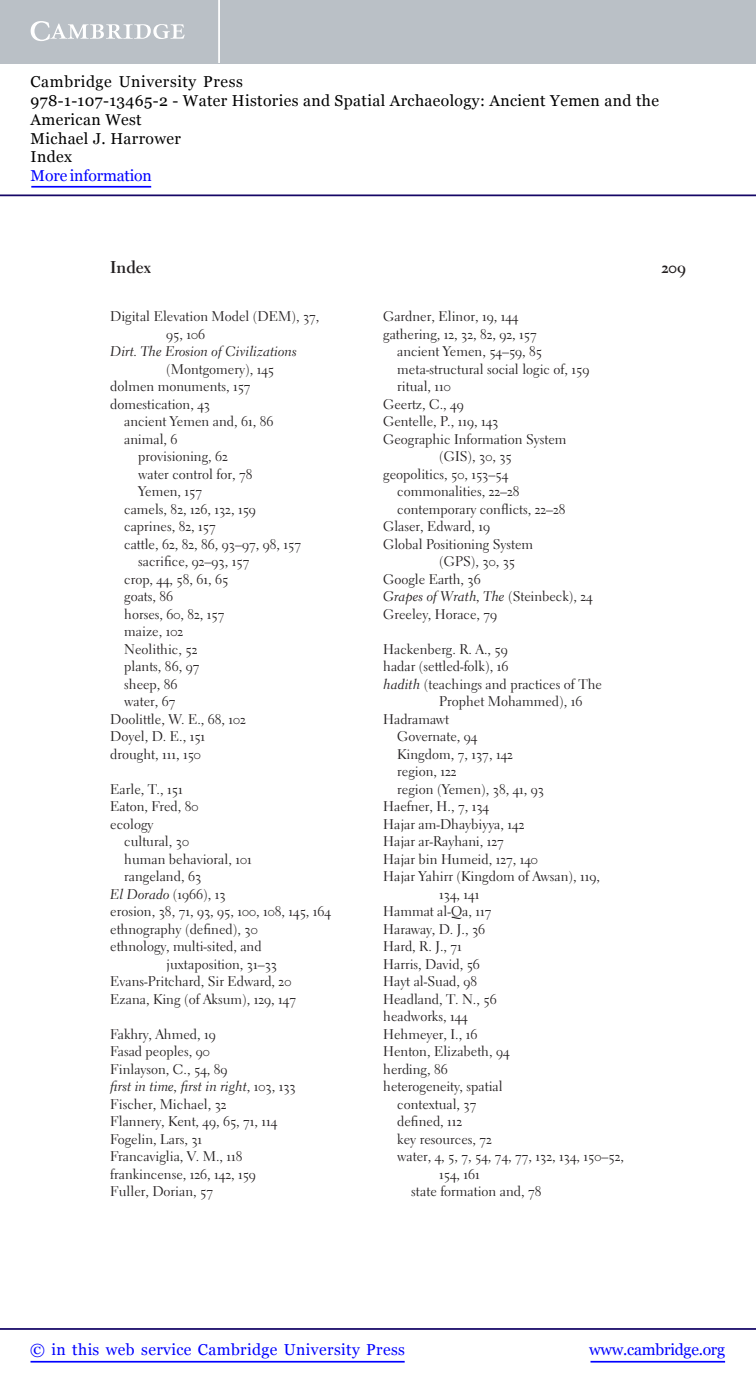
<style>
.page{position:relative;width:756px;height:1388px;background:#fff}
.page>*{position:absolute;margin:0;border:0;box-sizing:border-box;transform-origin:0 0}
.t1{font:700 17.15px "Electra LT Std";color:#231f20}
.t2{font:15.75px/18.7px "Georgia";letter-spacing:.025em;color:#000}
.t3{font:15.75px "Georgia";letter-spacing:.025em;color:#00f}
.t4{font:15.75px "Georgia";letter-spacing:-.015em;color:#00f}
.t5{font:15.75px "Georgia";letter-spacing:-.01em;color:#00f}
.t6{font:14px/17.5px "Electra LT Std";color:#231f20}
.t7{font:14px "Electra LT Std Cursive";color:#231f20}
.s1{font-family:"Electra LT Std Cursive"}
.s2{font-family:"Electra LT Std"}
</style>
<div class="page">
<hr style="left:591px;top:1361px;width:134px;height:1px;background:#00f">
<hr style="left:0;top:1328px;width:756px;height:2px;background:#150666">
<hr style="left:31px;top:1361px;width:374px;height:1px;background:#00f">
<div style="left:0;top:0;width:756px;height:63px;background:#bac0c6"></div>
<svg style="left:31px;top:21px;width:154px;height:20px"></svg>
<hr style="left:218px;top:0;width:2px;height:63px;background:#fff">
<hr style="left:0;top:194px;width:756px;height:2px;background:#150666">
<hr style="left:31px;top:186px;width:120px;height:2px;background:#00f">
<p class="t2" style="left:31px;top:73px;width:630px">Cambridge University Press<br>978-1-107-13465-2 - Water Histories and Spatial Archaeology: Ancient Yemen and the<br>American West<br>Michael J. Harrower<br>Index</p>
<p class="t5" style="left:31px;top:166px;width:123px">More information</p>
<p class="t1" style="left:110px;top:260px;width:42px">Index</p>
<p class="t1" style="left:661px;top:260px;width:26px">209</p>
<p class="t6" style="left:166px;top:309px;width:155px;text-indent:-56px">Digital Elevation Model (DEM), 37 ,<br>95 , 106</p>
<p class="t7" style="left:110px;top:346px;width:188px">Dirt. The Erosion of Civilizations</p>
<p class="t6" style="left:110px;top:361px;width:165px;text-indent:56px">(Montgomery), 145 dolmen monuments, 157 domestication, 43</p>
<p class="t6" style="left:124px;top:414px;width:151px">ancient Yemen and, 61 , 86</p>
<p class="t6" style="left:124px;top:431px;width:55px">animal, 6</p>
<p class="t6" style="left:138px;top:449px;width:91px">provisioning, 62</p>
<p class="t6" style="left:138px;top:466px;width:116px">water control for, 78</p>
<p class="t6" style="left:138px;top:484px;width:66px">Yemen, 157</p>
<p class="t6" style="left:124px;top:501px;width:133px">camels, 82 , 126 , 132 , 159</p>
<p class="t6" style="left:124px;top:519px;width:93px">caprines, 82 , 157</p>
<p class="t6" style="left:124px;top:536px;width:179px">cattle, 62 , 82 , 86 , 93 – 97 , 98 , 157</p>
<p class="t6" style="left:138px;top:554px;width:113px">sacrifice, 92 – 93 , 157</p>
<p class="t6" style="left:124px;top:571px;width:106px">crop, 44 , 58 , 61 , 65</p>
<p class="t6" style="left:124px;top:589px;width:50px">goats, 86</p>
<p class="t6" style="left:124px;top:606px;width:102px">horses, 60 , 82 , 157</p>
<p class="t6" style="left:124px;top:624px;width:60px">maize, 102</p>
<p class="t6" style="left:124px;top:641px;width:75px">Neolithic, 52</p>
<p class="t6" style="left:124px;top:659px;width:77px">plants, 86 , 97</p>
<p class="t6" style="left:124px;top:676px;width:55px">sheep, 86</p>
<p class="t6" style="left:124px;top:694px;width:53px">water, 67</p>
<p class="t6" style="left:110px;top:711px;width:137px">Doolittle, W. E., 68 , 102</p>
<p class="t6" style="left:110px;top:729px;width:97px">Doyel, D. E., 151</p>
<p class="t6" style="left:110px;top:746px;width:92px">drought, 111 , 150</p>
<p class="t6" style="left:110px;top:781px;width:90px">Earle, T., 151<br>Eaton, Fred, 80 ecology</p>
<p class="t6" style="left:124px;top:834px;width:66px">cultural, 30</p>
<p class="t6" style="left:124px;top:851px;width:129px">human behavioral, 101</p>
<p class="t6" style="left:124px;top:869px;width:78px">rangeland, 63</p>
<p class="t6" style="left:110px;top:886px;width:117px"><span class="s1">El Dorado</span> (1966), 13</p>
<p class="t6" style="left:110px;top:904px;width:222px">erosion, 38 , 71 , 93 , 95 , 100 , 108 , 145 , 164</p>
<p class="t6" style="left:110px;top:921px;width:149px">ethnography (defined), 30</p>
<p class="t6" style="left:110px;top:939px;width:153px">ethnology, multi-sited, and</p>
<p class="t6" style="left:166px;top:956px;width:112px">juxtaposition, 31 – 33</p>
<p class="t6" style="left:110px;top:974px;width:183px">Evans-Pritchard, Sir Edward, 20</p>
<p class="t6" style="left:110px;top:991px;width:187px">Ezana, King (of Aksum), 129 , 147</p>
<p class="t6" style="left:110px;top:1026px;width:119px">Fakhry, Ahmed, 19<br>Fasad peoples, 90<br>Finlayson, C., 54 , 89</p>
<p class="t7" style="left:110px;top:1081px;width:187px">first in time, first in right <span class="s2">, 103 , 133</span></p>
<p class="t6" style="left:110px;top:1096px;width:169px">Fischer, Michael, 32<br>Flannery, Kent, 49 , 65 , 71 , 114<br>Fogelin, Lars, 31<br>Francaviglia, V. M., 118 frankincense, 126 , 142 , 159<br>Fuller, Dorian, 57</p>
<p class="t6" style="left:383px;top:309px;width:137px">Gardner, Elinor, 19 , 144</p>
<p class="t6" style="left:383px;top:326px;width:155px">gathering, 12 , 32 , 82 , 92 , 157</p>
<p class="t6" style="left:397px;top:344px;width:146px">ancient Yemen, 54 – 59 , 85</p>
<p class="t6" style="left:397px;top:361px;width:194px">meta-structural social logic of, 159</p>
<p class="t6" style="left:397px;top:379px;width:55px">ritual, 110</p>
<p class="t6" style="left:383px;top:396px;width:82px">Geertz, C., 49</p>
<p class="t6" style="left:383px;top:414px;width:117px">Gentelle, P., 119 , 143</p>
<p class="t6" style="left:383px;top:431px;width:185px">Geographic Information System</p>
<p class="t6" style="left:439px;top:449px;width:74px">(GIS), 30 , 35</p>
<p class="t6" style="left:383px;top:466px;width:126px">geopolitics, 50 , 153 – 54</p>
<p class="t6" style="left:397px;top:484px;width:124px">commonalities, 22 – 28</p>
<p class="t6" style="left:397px;top:501px;width:170px">contemporary conflicts, 22 – 28</p>
<p class="t6" style="left:383px;top:519px;width:108px">Glaser, Edward, 19</p>
<p class="t6" style="left:383px;top:536px;width:152px">Global Positioning System</p>
<p class="t6" style="left:439px;top:554px;width:77px">(GPS), 30 , 35</p>
<p class="t6" style="left:383px;top:571px;width:99px">Google Earth, 36</p>
<p class="t7" style="left:383px;top:591px;width:211px">Grapes of Wrath, The <span class="s2">(Steinbeck), 24</span></p>
<p class="t6" style="left:383px;top:606px;width:116px">Greeley, Horace, 79</p>
<p class="t6" style="left:383px;top:641px;width:126px">Hackenberg. R. A., 59</p>
<p class="t6" style="left:383px;top:659px;width:127px">hadar (settled-folk), 16</p>
<p class="t6" style="left:383px;top:676px;width:220px"><span class="s1">hadith</span> (teachings and practices of The</p>
<p class="t6" style="left:439px;top:694px;width:145px">Prophet Mohammed), 16</p>
<p class="t6" style="left:383px;top:711px;width:67px">Hadramawt</p>
<p class="t6" style="left:397px;top:729px;width:82px">Governate, 94</p>
<p class="t6" style="left:397px;top:746px;width:117px">Kingdom, 7 , 137 , 142</p>
<p class="t6" style="left:397px;top:764px;width:61px">region, 122</p>
<p class="t6" style="left:397px;top:781px;width:148px">region (Yemen), 38 , 41 , 93</p>
<p class="t6" style="left:383px;top:799px;width:107px">Haefner, H., 7 , 134</p>
<p class="t6" style="left:383px;top:816px;width:143px">Hajar am-Dhaybiyya, 142</p>
<p class="t6" style="left:383px;top:834px;width:122px">Hajar ar-Rayhani, 127</p>
<p class="t6" style="left:383px;top:851px;width:156px">Hajar bin Humeid, 127 , 140</p>
<p class="t6" style="left:383px;top:869px;width:218px">Hajar Yahirr (Kingdom of Awsan), 119 ,</p>
<p class="t6" style="left:439px;top:886px;width:42px">134 , 141</p>
<p class="t6" style="left:383px;top:904px;width:110px">Hammat al-Qa, 117</p>
<p class="t6" style="left:383px;top:921px;width:103px">Haraway, D. J., 36</p>
<p class="t6" style="left:383px;top:939px;width:80px">Hard, R. J., 71</p>
<p class="t6" style="left:383px;top:956px;width:98px">Harris, David, 56</p>
<p class="t6" style="left:383px;top:974px;width:95px">Hayt al-Suad, 98</p>
<p class="t6" style="left:383px;top:991px;width:115px">Headland, T. N., 56</p>
<p class="t6" style="left:383px;top:1009px;width:86px">headworks, 144</p>
<p class="t6" style="left:383px;top:1026px;width:96px">Hehmeyer, I., 16</p>
<p class="t6" style="left:383px;top:1044px;width:128px">Henton, Elizabeth, 94</p>
<p class="t6" style="left:383px;top:1061px;width:66px">herding, 86</p>
<p class="t6" style="left:383px;top:1079px;width:121px">heterogeneity, spatial</p>
<p class="t6" style="left:397px;top:1096px;width:81px">contextual, 37</p>
<p class="t6" style="left:397px;top:1114px;width:67px">defined, 112</p>
<p class="t6" style="left:397px;top:1131px;width:96px">key resources, 72</p>
<p class="t6" style="left:397px;top:1149px;width:228px">water, 4 , 5 , 7 , 54 , 74 , 77 , 132 , 134 , 150 – 52 ,</p>
<p class="t6" style="left:439px;top:1166px;width:42px">154 , 161</p>
<p class="t6" style="left:411px;top:1184px;width:132px">state formation and, 78</p>
<p class="t3" style="left:30px;top:1339px;width:376px">© in this web service Cambridge University Press</p>
<p class="t4" style="left:589px;top:1339px;width:137px">www.cambridge.org</p>
</div>
